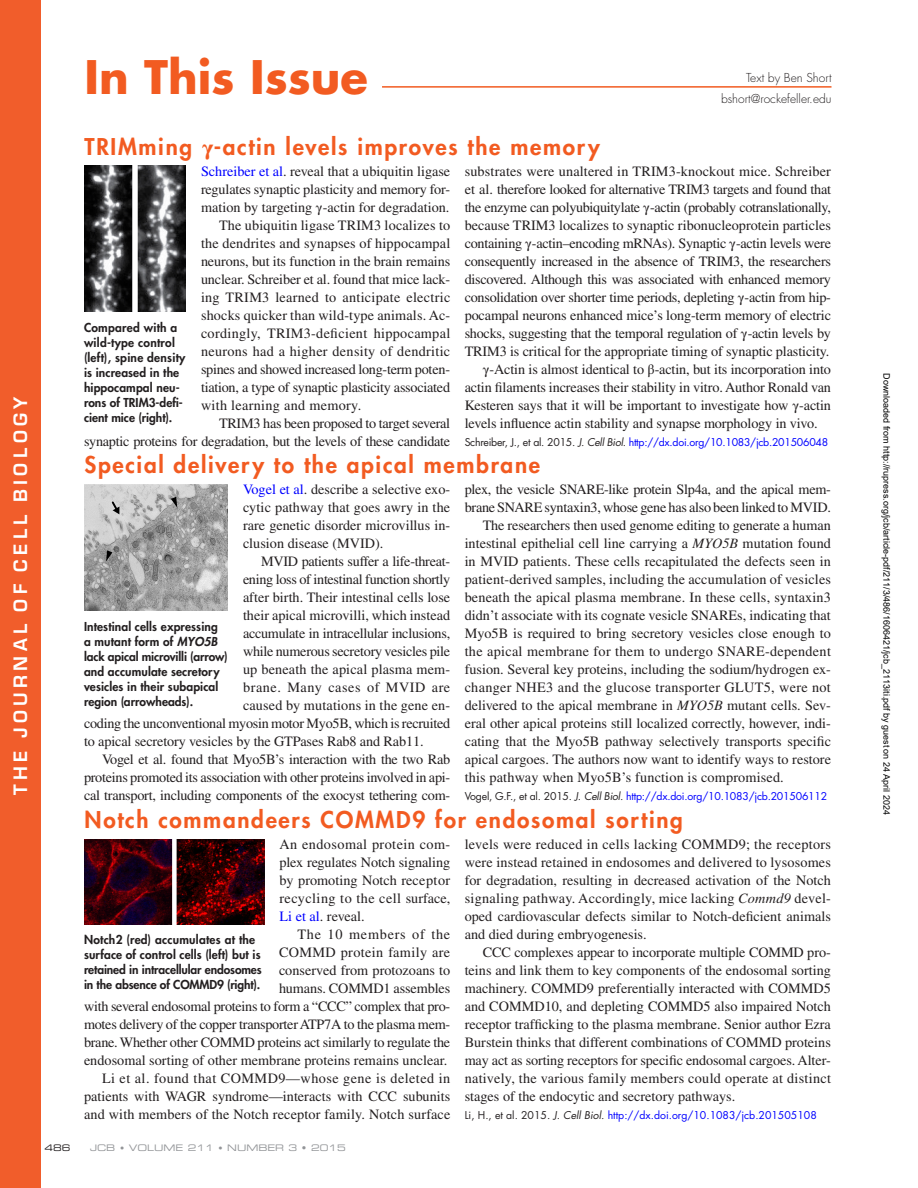
<style>
.page{position:relative;width:918px;height:1188px;background:#fff}
.page>*{position:absolute;margin:0;border:0;box-sizing:border-box;transform-origin:0 0}
.t1{font:700 45px "Futura Std";color:#f25b21}
.S1{font:800 22.5px "Futura Std";letter-spacing:.075em;color:#f25b21}
.t2{font:600 18px "Eurostile";letter-spacing:.25em;color:#fff}
.TX_Times{font:14.25px/18px "Times LT Std";letter-spacing:-.01em;color:#231f20;text-align:justify}
.TX1_Times{font:14.25px/18px "Times LT Std";color:#231f20;text-align:justify}
.TX_Times-2{font:14.25px "Times LT Std";letter-spacing:.01em;color:#231f20}
.TX_Times-3{font:14.25px "Times LT Std";letter-spacing:.04em;color:#231f20}
.FZ{font:800 12px/15px "Futura Std";letter-spacing:.01em;color:#231f20}
.FZ-2{font:800 12px/15px "Futura Std";letter-spacing:-.01em;color:#231f20}
.t3{font:300 12px/21px "Futura Std";color:#231f20;text-align:right}
.InlineRef{font:10.5px "Futura Std";letter-spacing:-.02em;color:#00f}
.InlineRef-2{font:10.5px "Futura Std";color:#00f}
.t4{font:9px "Arial";color:#000}
.t5{font:9px "Eurostile LT Std Ex 2";color:#939598}
.t6{font:9px "Eurostile LT Std Ex 2";color:#231f20}
.s1{font-family:"STIX";font-weight:700}
.s2{color:#00f}
.s3{font-family:"STIX"}
.s4{color:#231f20}
.s5{font-style:italic;color:#231f20}
.s6{font-style:italic}
.s7{font-size:8.25px}
</style>
<div class="page">
<hr style="left:382px;top:86px;width:450px;height:2px;background:#f25b21">
<img style="left:84px;top:484px;width:144px;height:126px">
<img style="left:84px;top:839px;width:180px;height:85px">
<img style="left:84px;top:166px;width:102px;height:146px">
<div style="left:0;top:0;width:40px;height:1188px;background:#f15d2b"></div>
<p class="t2" style="left:13px;top:795px;width:400px;rotate:-90deg">THE JOURNAL OF CELL BIOLOGY</p>
<h1 class="t1" style="left:85px;top:47px;width:285px">In This Issue</h1>
<p class="t3" style="left:721px;top:67px;width:112px">Text by Ben Short bshort@rockefeller.edu</p>
<p class="S1" style="left:85px;top:132px;width:517px">TRIMming <span class="s1">γ</span>-actin levels improves the memory</p>
<p class="TX1_Times" style="left:201px;top:162px;width:251px"><span class="s2">Schreiber et al</span>. reveal that a ubiquitin ligase regulates synaptic plasticity and memory for&shy;mation by targeting <span class="s3">γ</span>-actin for degradation.</p>
<p class="TX_Times" style="left:201px;top:216px;width:251px;text-indent:18px">The ubiquitin ligase TRIM3 localizes to the dendrites and synapses of hippocampal neurons, but its function in the brain remains unclear. Schreiber et al. found that mice lack&shy;ing TRIM3 learned to anticipate electric shocks quicker than wild-type animals. Ac&shy;cordingly, TRIM3-deficient hippocampal neurons had a higher density of dendritic spines and showed increased long-term poten&shy;tiation, a type of synaptic plasticity associated with learning and memory.</p>
<p class="TX_Times" style="left:84px;top:414px;width:368px;text-align:right">TRIM3 has been proposed to target several<br>synaptic proteins for degradation, but the levels of these candidate</p>
<p class="TX_Times" style="left:465px;top:162px;width:368px">substrates were unaltered in TRIM3-knockout mice. Schreiber et al. therefore looked for alternative TRIM3 targets and found that the enzyme can polyubiquitylate <span class="s3">γ</span>-actin (probably cotranslationally, because TRIM3 localizes to synaptic ribonucleoprotein particles containing <span class="s3">γ</span>-actin–encoding mRNAs). Synaptic <span class="s3">γ</span>-actin levels were consequently increased in the absence of TRIM3, the researchers discovered. Although this was associated with enhanced memory consolidation over shorter time periods, depleting <span class="s3">γ</span>-actin from hip&shy;pocampal neurons enhanced mice’s long-term memory of electric shocks, suggesting that the temporal regulation of <span class="s3">γ</span>-actin levels by TRIM3 is critical for the appropriate timing of synaptic plasticity.</p>
<p class="TX_Times" style="left:465px;top:360px;width:368px;text-indent:18px"><span class="s3">γ</span>-Actin is almost identical to <span class="s3">β</span>-actin, but its incorporation into actin filaments increases their stability in vitro. Author Ronald van Kesteren says that it will be important to investigate how <span class="s3">γ</span>-actin levels influence actin stability and synapse morphology in vivo.</p>
<p class="InlineRef" style="left:465px;top:435px;width:365px"><span class="s4">Schreiber, J., et al. 2015.</span> <span class="s5">J. Cell Biol.</span> http://dx.doi.org/10.1083/jcb.201506048</p>
<p class="S1" style="left:85px;top:451px;width:457px">Special delivery to the apical membrane</p>
<p class="TX1_Times" style="left:243px;top:480px;width:209px"><span class="s2">Vogel et al</span>. describe a selective exo&shy;cytic pathway that goes awry in the rare genetic disorder microvillus in&shy;clusion disease (MVID).</p>
<p class="TX_Times" style="left:261px;top:552px;width:191px">MVID patients suffer a life-threat-</p>
<p class="TX_Times" style="left:243px;top:570px;width:209px">ening loss of intestinal function shortly</p>
<p class="TX_Times" style="left:243px;top:588px;width:209px">after birth. Their intestinal cells lose</p>
<p class="TX_Times" style="left:243px;top:606px;width:209px">their apical microvilli, which instead</p>
<p class="TX_Times" style="left:243px;top:624px;width:209px">accumulate in intracellular inclusions,</p>
<p class="TX_Times" style="left:243px;top:642px;width:209px">while numerous secretory vesicles pile</p>
<p class="TX_Times-2" style="left:243px;top:661px;width:209px">up beneath the apical plasma mem-</p>
<p class="TX_Times-3" style="left:243px;top:679px;width:209px">brane. Many cases of MVID are</p>
<p class="TX_Times-2" style="left:243px;top:697px;width:209px">caused by mutations in the gene en-</p>
<p class="TX_Times" style="left:84px;top:714px;width:368px">coding the unconventional myosin motor Myo5B, which is recruited</p>
<p class="TX_Times" style="left:84px;top:732px;width:341px">to apical secretory vesicles by the GTPases Rab8 and Rab11.</p>
<p class="TX_Times" style="left:84px;top:750px;width:368px;text-indent:18px">Vogel et al. found that Myo5B’s interaction with the two Rab proteins promoted its association with other proteins involved in api&shy;cal transport, including components of the exocyst tethering com-</p>
<p class="FZ" style="left:84px;top:320px;width:103px">Compared with a wild-type control (left), spine density is increased in the hippocampal neu&shy;rons of TRIM3-defi&shy;cient mice (right).</p>
<p class="TX_Times" style="left:465px;top:480px;width:368px">plex, the vesicle SNARE-like protein Slp4a, and the apical mem&shy;brane SNARE syntaxin3, whose gene has also been linked to MVID.</p>
<p class="TX_Times" style="left:465px;top:516px;width:368px;text-indent:18px">The researchers then used genome editing to generate a human intestinal epithelial cell line carrying a <span class="s6">MYO5B</span> mutation found in MVID patients. These cells recapitulated the defects seen in patient-derived samples, including the accumulation of vesicles beneath the apical plasma membrane. In these cells, syntaxin3 didn’t associate with its cognate vesicle SNAREs, indicating that Myo5B is required to bring secretory vesicles close enough to the apical membrane for them to undergo SNARE-dependent fusion. Several key proteins, including the sodium/hydrogen ex&shy;changer NHE3 and the glucose transporter GLUT5, were not delivered to the apical membrane in <span class="s6">MYO5B</span> mutant cells. Sev&shy;eral other apical proteins still localized correctly, however, indi&shy;cating that the Myo5B pathway selectively transports specific apical cargoes. The authors now want to identify ways to restore this pathway when Myo5B’s function is compromised.</p>
<p class="InlineRef" style="left:465px;top:789px;width:364px"><span class="s4">Vogel, G.F., et al. 2015.</span> <span class="s5">J. Cell Biol.</span> http://dx.doi.org/10.1083/jcb.201506112</p>
<p class="FZ" style="left:84px;top:619px;width:145px">Intestinal cells expressing a mutant form of <span class="s6">MYO5B </span>lack apical microvilli (arrow) and accumulate secretory vesicles in their subapical region (arrowheads).</p>
<p class="S1" style="left:85px;top:805px;width:600px">Notch commandeers COMMD9 for endosomal sorting</p>
<p class="TX1_Times" style="left:279px;top:835px;width:172px">An endosomal protein com&shy;plex regulates Notch signaling by promoting Notch receptor recycling to the cell surface, <span class="s2">Li et al</span>. reveal.</p>
<p class="TX_Times" style="left:84px;top:925px;width:368px;text-align:right">The 10 members of the<br>COMMD protein family are<br>conserved from protozoans to<br>humans. COMMD1 assembles<br>with several endosomal proteins to form a “CCC” complex that pro&shy;motes delivery of the copper transporter ATP7A to the plasma mem&shy;brane. Whether other COMMD proteins act similarly to regulate the endosomal sorting of other membrane proteins remains unclear.</p>
<p class="TX_Times" style="left:84px;top:1069px;width:368px;text-indent:18px">Li et al. found that COMMD9—whose gene is deleted in patients with WAGR syndrome—interacts with CCC subunits and with members of the Notch receptor family. Notch surface</p>
<p class="TX_Times" style="left:465px;top:835px;width:368px">levels were reduced in cells lacking COMMD9; the receptors were instead retained in endosomes and delivered to lysosomes for degradation, resulting in decreased activation of the Notch signaling pathway. Accordingly, mice lacking <span class="s6">Commd9</span> devel&shy;oped cardiovascular defects similar to Notch-deficient animals and died during embryogenesis.</p>
<p class="TX_Times" style="left:465px;top:943px;width:368px;text-indent:18px">CCC complexes appear to incorporate multiple COMMD pro&shy;teins and link them to key components of the endosomal sorting machinery. COMMD9 preferentially interacted with COMMD5 and COMMD10, and depleting COMMD5 also impaired Notch receptor trafficking to the plasma membrane. Senior author Ezra Burstein thinks that different combinations of COMMD proteins may act as sorting receptors for specific endosomal cargoes. Alter&shy;natively, the various family members could operate at distinct stages of the endocytic and secretory pathways.</p>
<p class="InlineRef-2" style="left:465px;top:1108px;width:354px"><span class="s4">Li, H., et al. 2015.</span> <span class="s5">J. Cell Biol.</span> http://dx.doi.org/10.1083/jcb.201505108</p>
<p class="FZ-2" style="left:84px;top:932px;width:179px">Notch2 (red) accumulates at the surface of control cells (left) but is retained in intracellular endosomes in the absence of COMMD9 (right).</p>
<p class="t6" style="left:44px;top:1142px;width:28px">486</p>
<p class="t5" style="left:90px;top:1142px;width:257px">JCB <span class="s7">•</span> VOLUME 211 <span class="s7">•</span> NUMBER 3 • 2015</p>
<p class="t4" style="left:890px;top:373px;width:443px;rotate:90deg">Downloaded from http://rupress.org/jcb/article-pdf/211/3/486/1606421/jcb_2113iti.pdf by guest on 24 April 2024</p>
</div>
